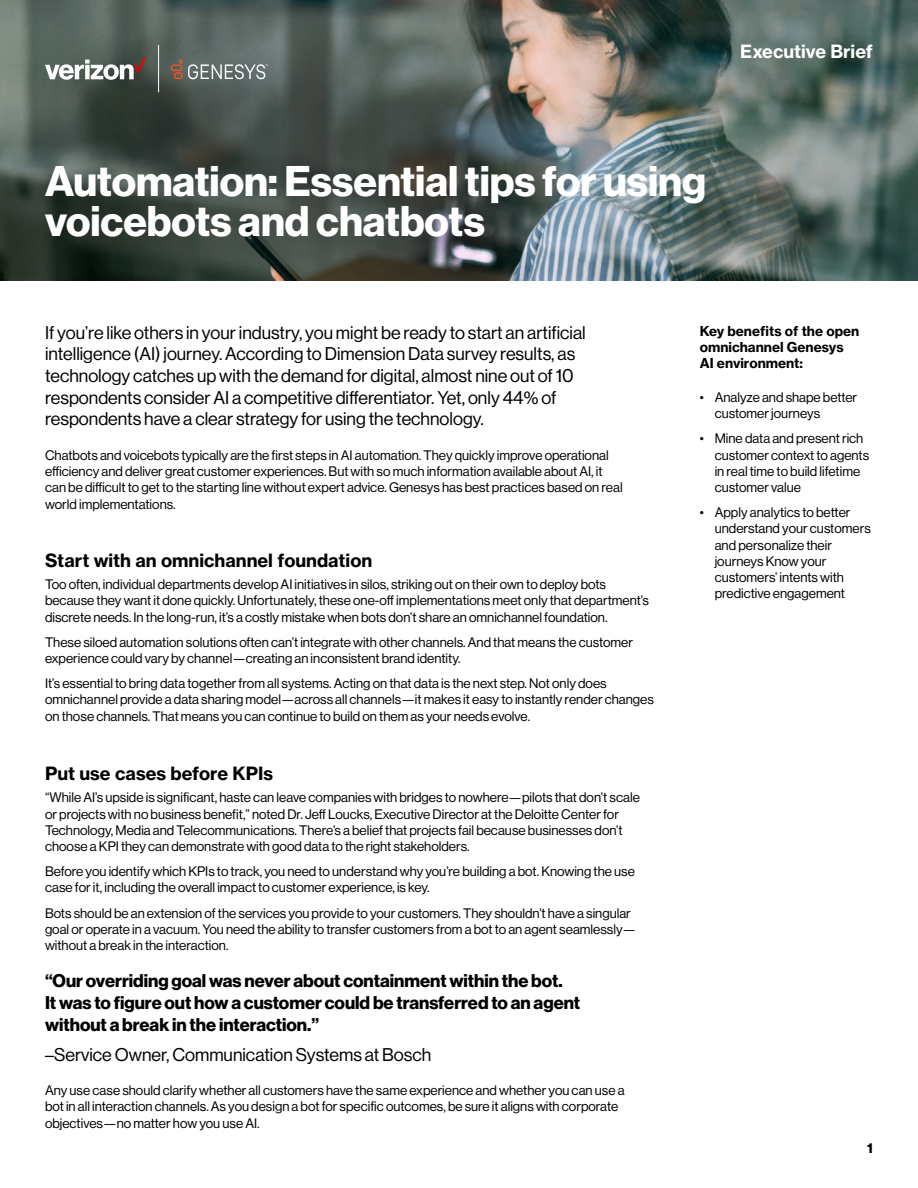
<style>
.page{position:relative;width:918px;height:1188px;background:#fff}
.page>*{position:absolute;margin:0;border:0;box-sizing:border-box;transform-origin:0 0}
.t1{font:700 42px/39.9px "Verizon NHGDS";color:#fff}
.t2{font:18px/21.6px "Verizon NHGDS";color:#000}
.t3{font:700 18px/21.6px "Verizon NHGDS";color:#000}
.t4{font:700 18px "Verizon NHGTX";color:#000}
.t5{font:700 18px "Verizon NHGTX";color:#fff}
.t6{font:13.5px/16.2px "Verizon NHGDS";color:#000}
.t7{font:700 13.5px/16.2px "Verizon NHGTX";color:#000}
.t8{font:700 13.5px "Verizon NHGDS";color:#000}
</style>
<div class="page">
<img style="left:0;top:0;width:918px;height:280px">
<svg style="left:45px;top:57px;width:101px;height:23px"></svg>
<hr style="left:158px;top:45px;width:1px;height:47px;background:#fff">
<svg style="left:171px;top:60px;width:97px;height:19px;background:#838581"></svg>
<h2 class="t5" style="left:740px;top:40px;width:134px">Executive Brief</h2>
<h1 class="t1" style="left:45px;top:160px;width:663px">Automation: Essential tips for using voicebots and chatbots</h1>
<p class="t2" style="left:45px;top:321px;width:542px">If you’re like others in your industry, you might be ready to start an artificial intelligence (AI) journey. According to Dimension Data survey results, as technology catches up with the demand for digital, almost nine out of 10 respondents consider AI a competitive differentiator. Yet, only 44% of respondents have a clear strategy for using the technology.</p>
<p class="t6" style="left:45px;top:447px;width:579px">Chatbots and voicebots typically are the first steps in AI automation. They quickly improve operational efficiency and deliver great customer experiences. But with so much information available about AI, it can be difficult to get to the starting line without expert advice. Genesys has best practices based on real world implementations.</p>
<h2 class="t4" style="left:45px;top:549px;width:329px">Start with an omnichannel foundation</h2>
<p class="t6" style="left:45px;top:576px;width:605px">Too often, individual departments develop AI initiatives in silos, striking out on their own to deploy bots because they want it done quickly. Unfortunately, these one-off implementations meet only that department’s discrete needs. In the long-run, it’s a costly mistake when bots don’t share an omnichannel foundation.</p>
<p class="t6" style="left:45px;top:634px;width:590px">These siloed automation solutions often can’t integrate with other channels. And that means the customer experience could vary by channel—creating an inconsistent brand identity.</p>
<p class="t6" style="left:45px;top:675px;width:610px">It’s essential to bring data together from all systems. Acting on that data is the next step. Not only does omnichannel provide a data sharing model—across all channels—it makes it easy to instantly render changes on those channels. That means you can continue to build on them as your needs evolve.</p>
<h2 class="t4" style="left:45px;top:762px;width:230px">Put use cases before KPIs</h2>
<p class="t6" style="left:45px;top:789px;width:596px">“While AI’s upside is significant, haste can leave companies with bridges to nowhere—pilots that don’t scale or projects with no business benefit,” noted Dr. Jeff Loucks, Executive Director at the Deloitte Center for Technology, Media and Telecommunications. There’s a belief that projects fail because businesses don’t choose a KPI they can demonstrate with good data to the right stakeholders.</p>
<p class="t6" style="left:45px;top:863px;width:591px">Before you identify which KPIs to track, you need to understand why you’re building a bot. Knowing the use case for it, including the overall impact to customer experience, is key.</p>
<p class="t6" style="left:45px;top:905px;width:592px">Bots should be an extension of the services you provide to your customers. They shouldn’t have a singular goal or operate in a vacuum. You need the ability to transfer customers from a bot to an agent seamlessly— without a break in the interaction.</p>
<h2 class="t3" style="left:45px;top:970px;width:537px">“Our overriding goal was never about containment within the bot.<br>It was to figure out how a customer could be transferred to an agent without a break in the interaction.”</h2>
<h2 class="t2" style="left:45px;top:1044px;width:388px">–Service Owner, Communication Systems at Bosch</h2>
<p class="t6" style="left:45px;top:1082px;width:581px">Any use case should clarify whether all customers have the same experience and whether you can use a bot in all interaction channels. As you design a bot for specific outcomes, be sure it aligns with corporate objectives—no matter how you use AI.</p>
<p class="t7" style="left:700px;top:322px;width:161px">Key benefits of the open omnichannel Genesys<br>AI environment:</p>
<p class="t6" style="left:715px;top:389px;width:144px;text-indent:-15px">• Analyze and shape better customer journeys</p>
<p class="t6" style="left:715px;top:430px;width:156px;text-indent:-15px">• Mine data and present rich customer context to agents in real time to build lifetime customer value</p>
<p class="t6" style="left:715px;top:504px;width:158px;text-indent:-15px">• Apply analytics to better understand your customers and personalize their journeys Know your customers’ intents with predictive engagement</p>
<p class="t8" style="left:867px;top:1140px;width:7px">1</p>
</div>
